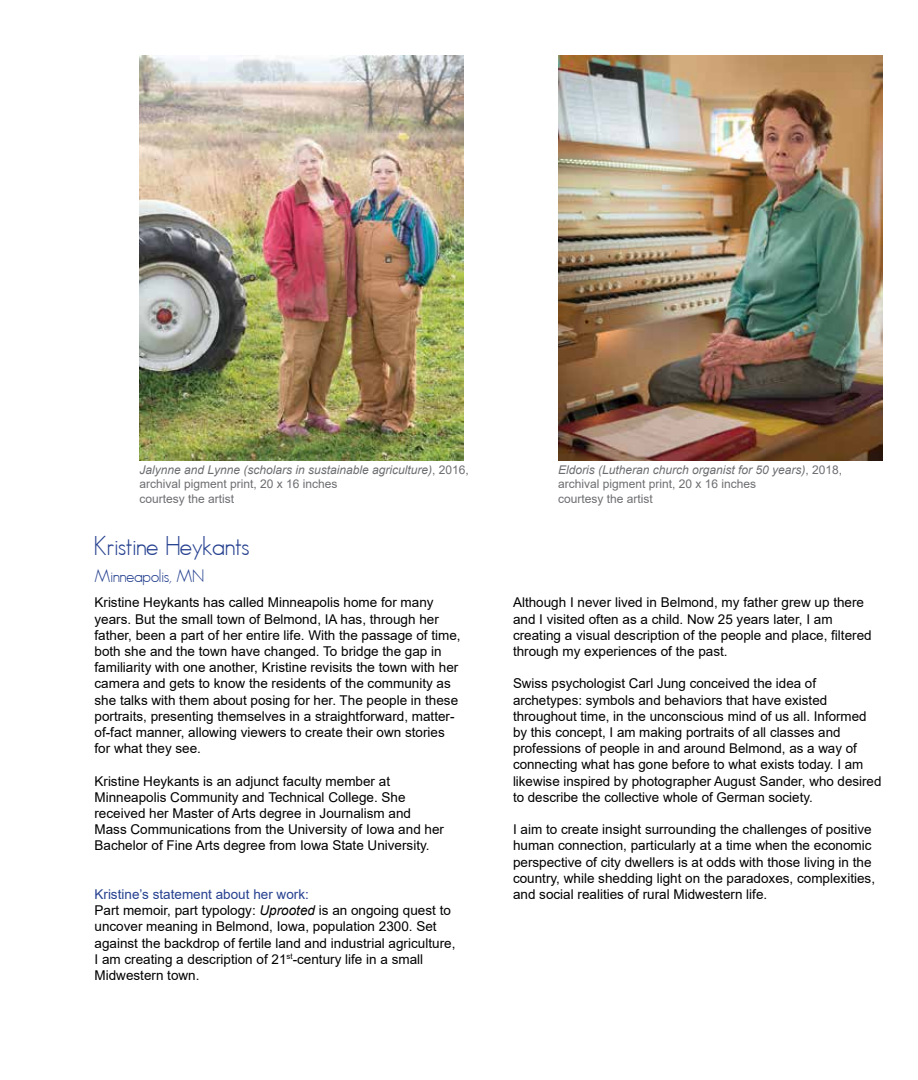
<style>
.page{position:relative;width:918px;height:1080px;background:#fff}
.page>*{position:absolute;margin:0;border:0;box-sizing:border-box;transform-origin:0 0}
.t1{font:27px "MAXIMO";color:#25408f}
.t2{font:18px "MAXIMO";color:#25408f}
.t3{font:13.5px/16.2px "Arial";color:#000}
.t4{font:12px/14.4px "Arial";color:#6d6e71}
.s1{font-style:italic}
.s2{color:#25408f}
</style>
<div class="page">
<img style="left:558px;top:56px;width:324px;height:404px">
<img style="left:140px;top:56px;width:324px;height:404px">
<p class="t4" style="left:140px;top:462px;width:331px"><span class="s1">Jalynne and Lynne (scholars in sustainable agriculture)</span>, 2016, archival pigment print, 20 x 16 inches<br>courtesy the artist</p>
<p class="t4" style="left:558px;top:462px;width:286px"><span class="s1">Eldoris (Lutheran church organist for 50 years)</span>, 2018, archival pigment print, 20 x 16 inches<br>courtesy the artist</p>
<h1 class="t1" style="left:94px;top:531px;width:156px">Kristine Heykants</h1>
<h2 class="t2" style="left:94px;top:566px;width:110px">Minneapolis, MN</h2>
<p class="t3" style="left:94px;top:594px;width:368px">Kristine Heykants has called Minneapolis home for many years. But the small town of Belmond, IA has, through her father, been a part of her entire life. With the passage of time, both she and the town have changed. To bridge the gap in familiarity with one another, Kristine revisits the town with her camera and gets to know the residents of the community as she talks with them about posing for her. The people in these portraits, presenting themselves in a straightforward, matter&shy;of-fact manner, allowing viewers to create their own stories for what they see.</p>
<p class="t3" style="left:94px;top:773px;width:351px">Kristine Heykants is an adjunct faculty member at Minneapolis Community and Technical College. She received her Master of Arts degree in Journalism and Mass Communications from the University of Iowa and her Bachelor of Fine Arts degree from Iowa State University.</p>
<p class="t3" style="left:94px;top:886px;width:362px"><span class="s2">Kristine’s statement about her work:<br></span>Part memoir, part typology: <span class="s1">Uprooted</span> is an ongoing quest to uncover meaning in Belmond, Iowa, population 2300. Set against the backdrop of fertile land and industrial agriculture, I am creating a description of 21<sup>st</sup>-century life in a small Midwestern town.</p>
<p class="t3" style="left:513px;top:594px;width:360px">Although I never lived in Belmond, my father grew up there and I visited often as a child. Now 25 years later, I am creating a visual description of the people and place, filtered through my experiences of the past.</p>
<p class="t3" style="left:513px;top:675px;width:370px">Swiss psychologist Carl Jung conceived the idea of archetypes: symbols and behaviors that have existed throughout time, in the unconscious mind of us all. Informed by this concept, I am making portraits of all classes and professions of people in and around Belmond, as a way of connecting what has gone before to what exists today. I am likewise inspired by photographer August Sander, who desired to describe the collective whole of German society.</p>
<p class="t3" style="left:513px;top:821px;width:364px">I aim to create insight surrounding the challenges of positive human connection, particularly at a time when the economic perspective of city dwellers is at odds with those living in the country, while shedding light on the paradoxes, complexities, and social realities of rural Midwestern life.</p>
</div>
